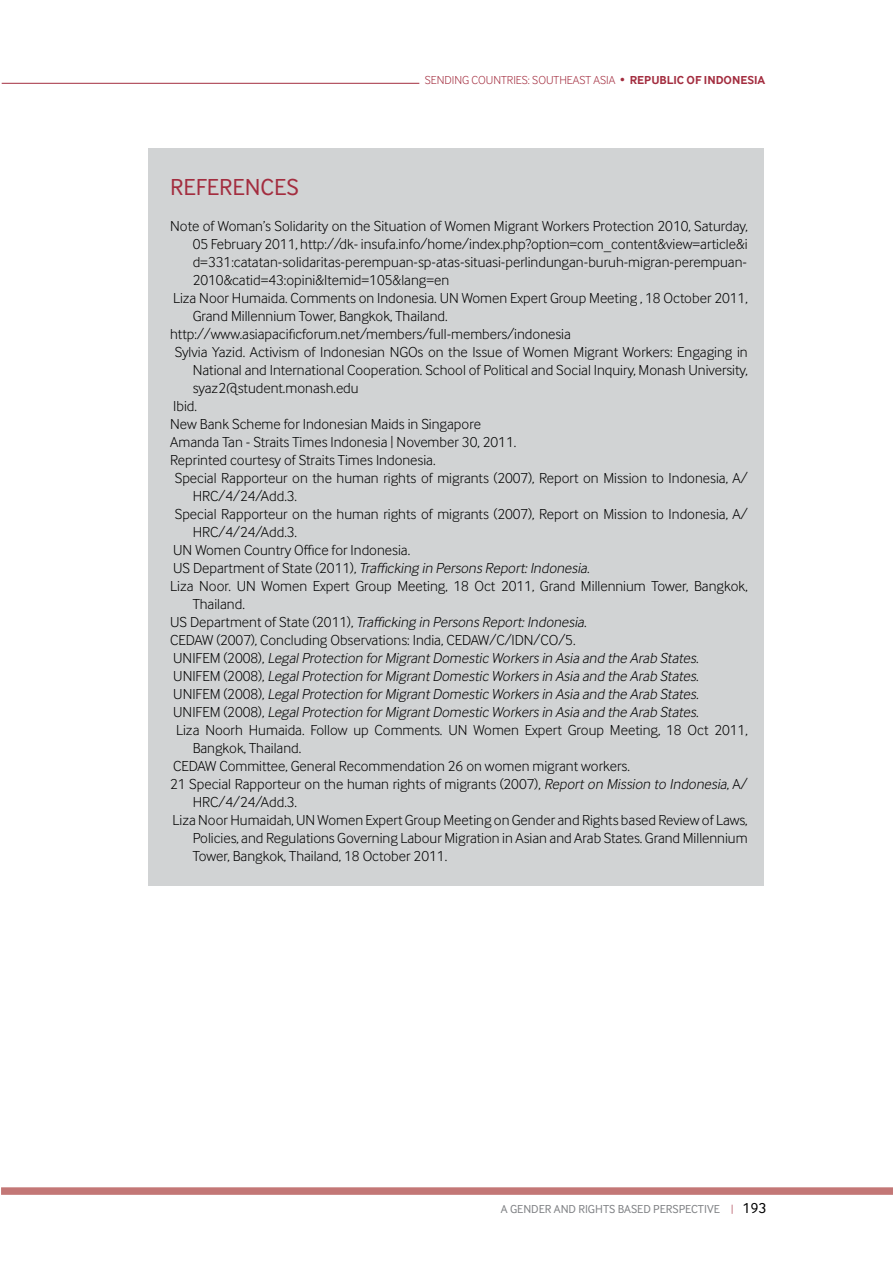
<style>
.page{position:relative;width:893px;height:1263px;background:#fff}
.page>*{position:absolute;margin:0;border:0;box-sizing:border-box;transform-origin:0 0}
.t1{font:24px "Inter Face Corp";color:#a32d3f}
.t2{font:300 15px "Inter Face Corp";color:#000}
.t3{font:italic 300 15px "Inter Face Corp";letter-spacing:-.015em;color:#000}
.t4{font:300 12px "Inter Face Corp";color:#a32d3f}
.t5{font:12px "Inter Face Corp";color:#808285}
.t6{font:700 12px "Inter Face Corp";color:#a32d3f}
.s1{font-weight:700}
.s2{font-style:normal}
.s3{font-style:italic}
.s4{font-weight:300;font-size:11.25px;color:#a32d3f}
.s5{font-size:15px;color:#000}
</style>
<div class="page">
<hr style="left:2px;top:83px;width:417px;height:1px;background:#a32d3f">
<div style="left:1px;top:1187px;width:892px;height:8px;background:#c37776"></div>
<div style="left:149px;top:149px;width:615px;height:737px;background:#d1d3d4"></div>
<p class="t4" style="left:425px;top:73px;width:235px">SENDI NG COUNTRIES: SOUTHEAST ASIA • <span class="s1">REPUBL</span></p>
<p class="t6" style="left:673px;top:73px;width:92px">IC OF INDONESIA</p>
<h1 class="t1" style="left:170px;top:173px;width:128px">REFERENCES</h1>
<p class="t2" style="left:170px;top:217px;width:579px">N ote of Woman’s Solidarity on the Situation of Women Migrant Workers Protection 2010, Saturday,</p>
<p class="t2" style="left:193px;top:235px;width:556px">05 February 2011, http://dk- insufa.info/home/index.php?option=com_content&amp;view=article&amp;i</p>
<p class="t2" style="left:193px;top:253px;width:556px">d=331:catatan-solidaritas-perempuan-sp-atas-situasi-perlindungan-buruh-migran-perempuan-</p>
<p class="t2" style="left:193px;top:271px;width:258px">2010&amp;catid=43:opini&amp;Itemid=105&amp;lang=en</p>
<p class="t2" style="left:173px;top:289px;width:576px">Liza Noor Humaida. Comments on Indonesia. UN Women Expert Group Meeting , 18 October 2011,</p>
<p class="t2" style="left:193px;top:307px;width:257px">Grand Millennium Tower, Bangkok, Thailand.</p>
<p class="t2" style="left:170px;top:325px;width:402px">http://www.asiapacificforum.net/members/full-members/indonesia</p>
<p class="t2" style="left:175px;top:343px;width:574px">Sylvia Yazid. Activism of Indonesian N GOs on the Issue of Women Migrant Workers: Engaging in</p>
<p class="t2" style="left:193px;top:361px;width:556px">National and International Cooperation. School of Political and Social Inquiry, Monash University,</p>
<p class="t2" style="left:193px;top:379px;width:167px">syaz2@student.monash.edu</p>
<p class="t2" style="left:173px;top:397px;width:25px">Ibid.</p>
<p class="t2" style="left:170px;top:415px;width:312px">New Bank Scheme for Indonesian Maids in Singapore</p>
<p class="t2" style="left:170px;top:433px;width:348px">Amanda Tan - Straits Times Indonesia | November 30, 2011.</p>
<p class="t2" style="left:170px;top:451px;width:267px">Reprinted courtesy of Straits Times Indonesia.</p>
<p class="t2" style="left:175px;top:469px;width:574px">Special Rapporteur on the human rights of migrants (2007), Report on Mission to Indonesia, A/</p>
<p class="t2" style="left:193px;top:487px;width:106px">HRC/4/24/Add.3.</p>
<p class="t2" style="left:175px;top:505px;width:574px">Special Rapporteur on the human rights of migrants (2007), Report on Mission to Indonesia, A/</p>
<p class="t2" style="left:193px;top:523px;width:106px">HRC/4/24/Add.3.</p>
<p class="t2" style="left:173px;top:541px;width:239px">UN Women Country Office for I ndonesia.</p>
<p class="t3" style="left:173px;top:559px;width:418px"><span class="s2">US D e p a rt m e n t o f Sta te (2 0 1 1 ),</span> Trafficking in Persons Report:Indonesia<span class="s2">.</span></p>
<p class="t2" style="left:170px;top:577px;width:579px">Liza Noor. UN Women Expert Group Meeting, 18 Oct 2011, Grand Millennium Tower, Bangkok,</p>
<p class="t2" style="left:193px;top:595px;width:54px">Thailand.</p>
<p class="t3" style="left:170px;top:613px;width:418px"><span class="s2">US D e p a rt m e n t o f Sta te (2 0 1 1 ),</span> Trafficking in Persons Report:Indonesia<span class="s2">.</span></p>
<p class="t2" style="left:170px;top:631px;width:407px">CEDAW (2007), Concluding Observations: India, CEDAW/C/IDN/CO/5.</p>
<p class="t3" style="left:173px;top:649px;width:527px"><span class="s2">UN I F E M ( 2 0 0 8 ) ,</span> LegalProtection forMigrantDomestic Workers in Asia and the Arab States<span class="s2">.</span></p>
<p class="t3" style="left:173px;top:667px;width:527px"><span class="s2">UN I F E M ( 2 0 0 8 ) ,</span> LegalProtection forMigrantDomestic Workers in Asia and the Arab States<span class="s2">.</span></p>
<p class="t3" style="left:173px;top:685px;width:530px"><span class="s2">UN I F E M ( 2 0 0 8 ) ,</span> LegalProtection forMigrantDomestic Workers in Asia and the Arab States.</p>
<p class="t3" style="left:173px;top:703px;width:527px"><span class="s2">UN I F E M ( 2 0 0 8 ) ,</span> LegalProtection forMigrantDomestic Workers in Asia and the Arab States<span class="s2">.</span></p>
<p class="t2" style="left:176px;top:721px;width:573px">Liza Noorh Humaida. Follow up Comments. UN Women Expert Group Meeting, 18 Oct 2011,</p>
<p class="t2" style="left:193px;top:739px;width:110px">Bangkok, Thailand.</p>
<p class="t2" style="left:173px;top:757px;width:458px">CEDAW Committee, General Recommendation 26 on women migrant workers.</p>
<p class="t2" style="left:170px;top:775px;width:579px">21 Special Rapporteur on the human rights of migrants (2007), <span class="s3">Reporton Mission to Indonesia</span>, A/</p>
<p class="t2" style="left:193px;top:793px;width:106px">HRC/4/24/Add.3.</p>
<p class="t2" style="left:172px;top:811px;width:577px">Liza N oor Humaidah, UN Women Expert Group Meeting on Gender and Rights based Review of Laws,</p>
<p class="t2" style="left:193px;top:829px;width:556px">Policies, and Regulations Governing Labour Migration in Asian and Arab States. Grand Millennium</p>
<p class="t2" style="left:193px;top:847px;width:256px">Tower, Bangkok, Thailand, 18 October 2011.</p>
<p class="t5" style="left:501px;top:1202px;width:267px">A GEN DER AN D RIGHTS BASED PERSPECTIVE <span class="s4">|</span> <span class="s5">193</span></p>
</div>
